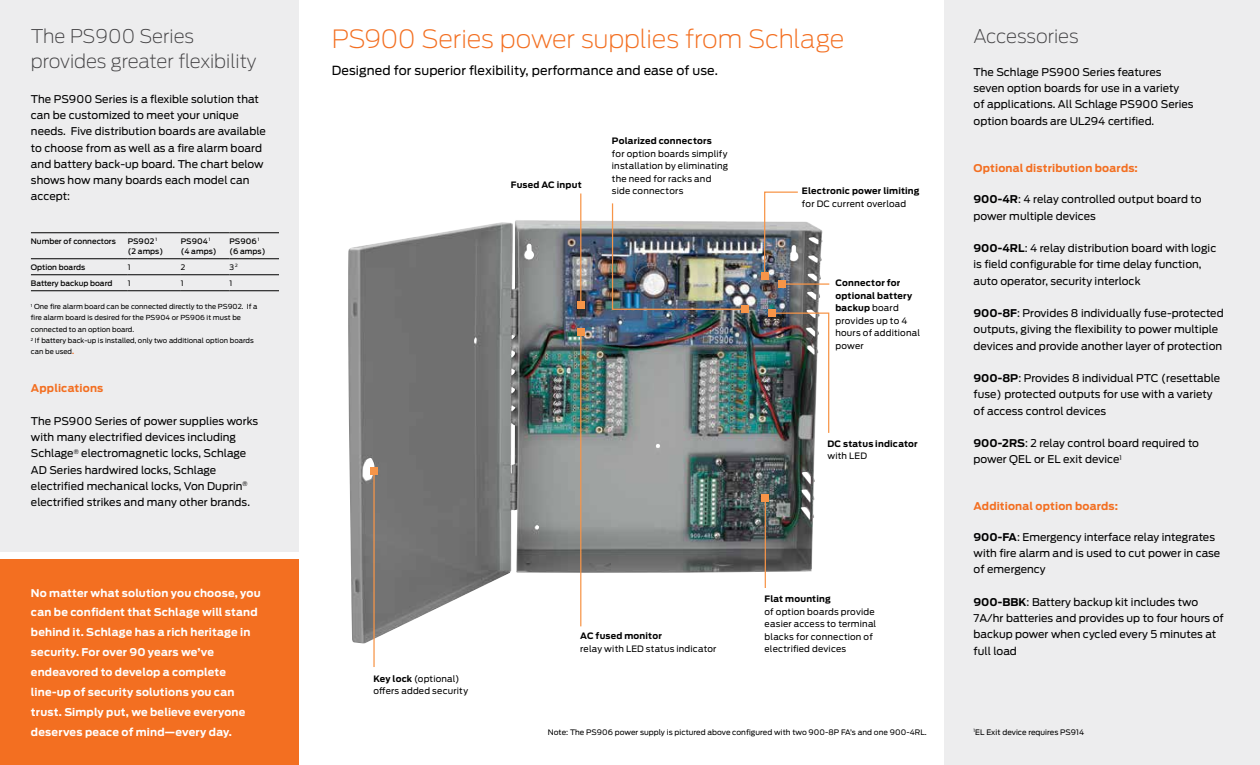
<style>
.page{position:relative;width:1260px;height:765px;background:#fff}
.page>*{position:absolute;margin:0;border:0;box-sizing:border-box;transform-origin:0 0}
.t1{font:200 25px "Antenna";letter-spacing:-.01em;color:#f36f21}
.t2{font:200 18.75px/25px "Antenna";color:#414042}
.t3{font:12.5px "Antenna";letter-spacing:.01em;color:#000}
.t4{font:10.62px/16.2px "Antenna";letter-spacing:.005em;color:#000}
.t5{font:700 10.62px/20px "Antenna";letter-spacing:.015em;color:#fff}
.t6{font:700 10.62px "Antenna";letter-spacing:.015em;color:#f36f21}
.t7{font:8.75px/12.5px "Antenna";letter-spacing:.02em;color:#000}
.t8{font:700 8.75px "Antenna";letter-spacing:.02em;color:#000}
.t9{font:7.5px "Antenna";letter-spacing:.005em;color:#000}
.t10{font:500 7.5px/10px "Antenna";color:#000}
.t11{font:6.88px/11.2px "Antenna";letter-spacing:.005em;color:#000}
.s1{font-weight:700}
.s2{font-weight:700;color:#f36f21}
</style>
<div class="page">
<div style="left:0;top:559px;width:298px;height:206px;background:#f36f21"></div>
<div style="left:0;top:0;width:298px;height:551px;background:#ededee"></div>
<div style="left:945px;top:0;width:315px;height:765px;background:#ededee"></div>
<img style="left:348px;top:220px;width:475px;height:423px">
<div style="left:577px;top:302px;width:8px;height:7px;background:#f79548"></div>
<div style="left:741px;top:305px;width:8px;height:8px;background:#f79548"></div>
<div style="left:778px;top:280px;width:8px;height:8px;background:#f79548"></div>
<div style="left:761px;top:272px;width:8px;height:8px;background:#f79548"></div>
<div style="left:769px;top:309px;width:7px;height:8px;background:#f79548"></div>
<div style="left:761px;top:494px;width:8px;height:8px;background:#f79548"></div>
<div style="left:577px;top:328px;width:8px;height:8px;background:#f79548"></div>
<div style="left:370px;top:467px;width:8px;height:8px;background:#f79548"></div>
<hr style="left:373px;top:471px;width:2px;height:196px;background:#f79548">
<hr style="left:765px;top:498px;width:1px;height:90px;background:#f79548">
<hr style="left:580px;top:193px;width:1px;height:112px;background:#f79548">
<img style="left:611px;top:203px;width:136px;height:108px">
<svg style="left:763px;top:191px;width:36px;height:87px"></svg>
<hr style="left:580px;top:332px;width:1px;height:294px;background:#f79548">
<img style="left:771px;top:312px;width:59px;height:122px">
<hr style="left:782px;top:283px;width:47px;height:2px;background:#f79548">
<hr style="left:31px;top:233px;width:97px;height:1px;background:#000">
<hr style="left:128px;top:233px;width:53px;height:1px;background:#000">
<hr style="left:181px;top:233px;width:49px;height:1px;background:#000">
<hr style="left:230px;top:233px;width:49px;height:1px;background:#000">
<hr style="left:31px;top:259px;width:97px;height:1px;background:#000">
<hr style="left:128px;top:259px;width:53px;height:1px;background:#000">
<hr style="left:181px;top:259px;width:49px;height:1px;background:#000">
<hr style="left:230px;top:259px;width:49px;height:1px;background:#000">
<hr style="left:31px;top:275px;width:97px;height:1px;background:#000">
<hr style="left:128px;top:275px;width:53px;height:1px;background:#000">
<hr style="left:181px;top:275px;width:49px;height:1px;background:#000">
<hr style="left:230px;top:275px;width:49px;height:1px;background:#000">
<hr style="left:31px;top:291px;width:97px;height:1px;background:#000">
<hr style="left:128px;top:291px;width:53px;height:1px;background:#000">
<hr style="left:181px;top:291px;width:49px;height:1px;background:#000">
<hr style="left:230px;top:291px;width:49px;height:1px;background:#000">
<h2 class="t2" style="left:31px;top:24px;width:227px">The PS900 Series provides greater flexibility</h2>
<h1 class="t1" style="left:332px;top:25px;width:514px">PS900 Series power supplies from Schlage</h1>
<h2 class="t2" style="left:974px;top:24px;width:107px">Accessories</h2>
<p class="t3" style="left:332px;top:63px;width:388px">Designed for superior flexibility, performance and ease of use.</p>
<p class="t4" style="left:974px;top:64px;width:221px">The Schlage PS900 Series features seven option boards for use in a variety<br>of applications. All Schlage PS900 Series option boards are UL294 certified.</p>
<p class="t6" style="left:974px;top:162px;width:166px">Optional distribution boards:</p>
<p class="t4" style="left:974px;top:192px;width:230px"><span class="s1">900-4R</span>: 4 relay controlled output board to power multiple devices</p>
<p class="t4" style="left:974px;top:240px;width:244px"><span class="s1">900-4RL</span>: 4 relay distribution board with logic is field configurable for time delay function, auto operator, security interlock</p>
<p class="t4" style="left:974px;top:305px;width:252px"><span class="s1">900-8F</span>: Provides 8 individually fuse-protected outputs, giving the flexibility to power multiple devices and provide another layer of protection</p>
<p class="t4" style="left:974px;top:370px;width:248px"><span class="s1">900-8P</span>: Provides 8 individual PTC (resettable fuse) protected outputs for use with a variety of access control devices</p>
<p class="t4" style="left:974px;top:435px;width:227px"><span class="s1">900-2RS</span>: 2 relay control board required to power QEL or EL exit device<sup>1</sup></p>
<p class="t6" style="left:974px;top:499px;width:146px">Additional option boards:</p>
<p class="t4" style="left:974px;top:529px;width:248px"><span class="s1">900-FA</span>: Emergency interface relay integrates with fire alarm and is used to cut power in case of emergency</p>
<p class="t4" style="left:974px;top:594px;width:252px"><span class="s1">900-BBK</span>: Battery backup kit includes two 7A/hr batteries and provides up to four hours of backup power when cycled every 5 minutes at full load</p>
<p class="t4" style="left:31px;top:91px;width:236px">The PS900 Series is a flexible solution that can be customized to meet your unique needs. Five distribution boards are available to choose from as well as a fire alarm board and battery back-up board. The chart below shows how many boards each model can accept:</p>
<p class="t8" style="left:612px;top:136px;width:102px">Polarized connectors</p>
<p class="t7" style="left:612px;top:148px;width:118px">for option boards simplify installation by eliminating the need for racks and side connectors</p>
<p class="t8" style="left:511px;top:180px;width:72px">Fused AC input</p>
<p class="t8" style="left:802px;top:186px;width:119px">Electronic power limiting</p>
<p class="t7" style="left:802px;top:198px;width:106px">for DC current overload</p>
<p class="t10" style="left:31px;top:236px;width:86px">Number of connectors</p>
<p class="t10" style="left:128px;top:236px;width:37px">PS902 <sup>1 </sup>(2 amps)</p>
<p class="t10" style="left:181px;top:236px;width:37px">PS904 <sup>1 </sup>(4 amps)</p>
<p class="t10" style="left:229px;top:236px;width:37px">PS906 <sup>1 </sup>(6 amps)</p>
<p class="t10" style="left:31px;top:262px;width:56px">Option boards</p>
<p class="t9" style="left:128px;top:263px;width:4px">1</p>
<p class="t9" style="left:181px;top:263px;width:6px">2</p>
<p class="t9" style="left:229px;top:263px;width:10px">3 <sup>2</sup></p>
<p class="t10" style="left:31px;top:278px;width:83px">Battery backup board</p>
<p class="t9" style="left:128px;top:279px;width:4px">1</p>
<p class="t9" style="left:181px;top:279px;width:4px">1</p>
<p class="t9" style="left:229px;top:279px;width:4px">1</p>
<p class="t7" style="left:835px;top:277px;width:86px"><span class="s1">Connector for optional battery backup</span> board provides up to 4 hours of additional power</p>
<p class="t11" style="left:31px;top:301px;width:228px"><sup>1</sup> One fire alarm board can be connected directly to the PS902. If a fire alarm board is desired for the PS904 or PS906 it must be connected to an option board.<br><sup>2</sup> If battery back-up is installed, only two additional option boards can be used<span class="s2">.</span></p>
<p class="t6" style="left:31px;top:382px;width:74px">Applications</p>
<p class="t4" style="left:31px;top:413px;width:229px">The PS900 Series of power supplies works with many electrified devices including Schlage<sup>®</sup> electromagnetic locks, Schlage AD Series hardwired locks, Schlage electrified mechanical locks, Von Duprin<sup>® </sup>electrified strikes and many other brands.</p>
<p class="t8" style="left:827px;top:438px;width:92px">DC status indicator</p>
<p class="t7" style="left:827px;top:450px;width:41px">with LED</p>
<p class="t5" style="left:31px;top:583px;width:231px">No matter what solution you choose, you can be confident that Schlage will stand behind it. Schlage has a rich heritage in security. For over 90 years we’ve endeavored to develop a complete line-up of security solutions you can trust. Simply put, we believe everyone deserves peace of mind—every day.</p>
<p class="t8" style="left:765px;top:594px;width:68px">Flat mounting</p>
<p class="t7" style="left:765px;top:606px;width:113px">of option boards provide easier access to terminal blacks for connection of electrified devices</p>
<p class="t8" style="left:580px;top:631px;width:83px">AC fused monitor</p>
<p class="t7" style="left:580px;top:642px;width:138px">relay with LED status indicator</p>
<p class="t7" style="left:373px;top:672px;width:96px"><span class="s1">Key lock</span> (optional) offers added security</p>
<p class="t9" style="left:548px;top:728px;width:380px">Note: The PS906 power supply is pictured above configured with two 900-8P FA’s and one 900-4RL.</p>
<p class="t9" style="left:974px;top:728px;width:112px"><sup>1</sup>EL Exit device requires PS914</p>
</div>
